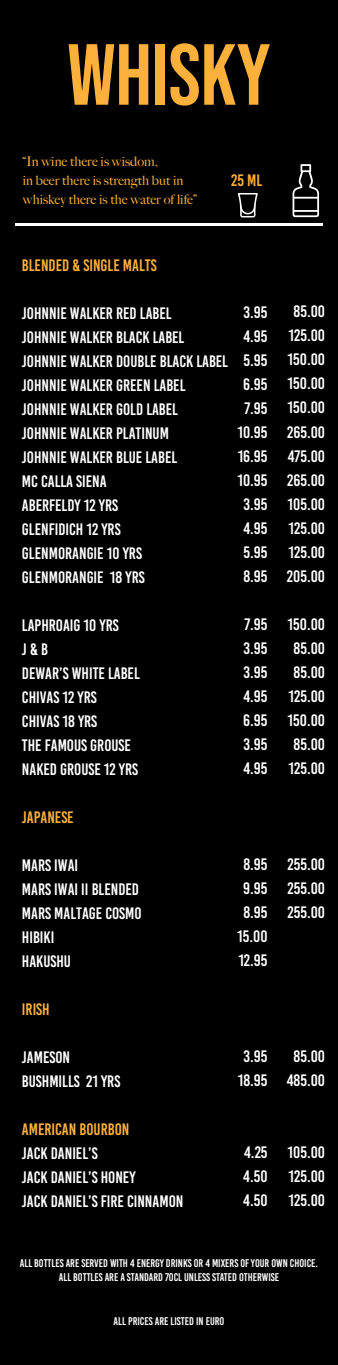
<style>
.page{position:relative;width:338px;height:1365px;background:#fff}
.page>*{position:absolute;margin:0;border:0;box-sizing:border-box;transform-origin:0 0}
.t1{font:86.46px "Bebas Neue";color:#fbb03b}
.t2{font:16.5px/24px "Bebas Kai";color:#fff;text-align:center}
.t3{font:16.5px "Bebas Kai";color:#fbb03b}
.t4{font:500 13.29px/19.3px "Big Caslon";color:#fbb03b}
.t5{font:11.1px/13.3px "Bebas Kai";color:#fff;text-align:center}
</style>
<div class="page">
<div style="left:0;top:0;width:337px;height:1364px;background:#000"></div>
<svg style="left:237px;top:193px;width:20px;height:24px"></svg>
<hr style="left:15px;top:224px;width:307px;height:2px;background:#fff">
<svg style="left:292px;top:164px;width:27px;height:53px"></svg>
<h1 class="t1" style="left:67px;top:26px;width:205px">WHISKY</h1>
<h1 class="t1" style="left:112px;top:58px;width:118px">RUM</h1>
<p class="t4" style="left:23px;top:151px;width:175px">“In wine there is wisdom,<br>in beer there is strength but in whiskey there is the water of life”</p>
<p class="t3" style="left:231px;top:171px;width:33px">25 ML</p>
<p class="t3" style="left:22px;top:256px;width:136px">BLENDED &amp; SINGLE MALTS</p>
<p class="t2" style="left:22px;top:301px;width:207px;text-align:left">JOHNNIE WALKER RED LABEL<br>JOHNNIE WALKER BLACK LABEL<br>JOHNNIE WALKER DOUBLE BLACK LABEL<br>JOHNNIE WALKER GREEN LABEL<br>JOHNNIE WALKER GOLD LABEL<br>JOHNNIE WALKER PLATINUM<br>JOHNNIE WALKER BLUE LABEL<br>MC CALLA SIENA<br>ABERFELDY 12 YRS<br>GLENFIDICH 12 YRS<br>GLENMORANGIE 10 YRS<br>GLENMORANGIE 18 YRS</p>
<p class="t2" style="left:22px;top:613px;width:119px;text-align:left">LAPHROAIG 10 YRS<br>J &amp; B<br>DEWAR’S WHITE LABEL<br>CHIVAS 12 YRS<br>CHIVAS 18 YRS<br>THE FAMOUS GROUSE<br>NAKED GROUSE 12 YRS</p>
<p class="t3" style="left:22px;top:808px;width:53px">JAPANESE</p>
<p class="t2" style="left:22px;top:853px;width:121px;text-align:left">MARS IWAI<br>MARS IWAI II BLENDED<br>MARS MALTAGE COSMO<br>HIBIKI<br>HAKUSHU</p>
<p class="t3" style="left:22px;top:1000px;width:29px">IRISH</p>
<p class="t2" style="left:22px;top:1045px;width:100px;text-align:left">JAMESON<br>BUSHMILLS 21 YRS</p>
<p class="t3" style="left:22px;top:1120px;width:109px">AMERICAN BOURBON</p>
<p class="t2" style="left:22px;top:1141px;width:163px;text-align:left">JACK DANIEL’S<br>JACK DANIEL’S HONEY<br>JACK DANIEL’S FIRE CINNAMON</p>
<p class="t2" style="left:237px;top:300px;width:32px">3.95<br>4.95<br>5.95<br>6.95<br>7.95<br>10.95<br>16.95<br>10.95<br>3.95<br>4.95<br>5.95<br>8.95</p>
<p class="t2" style="left:243px;top:612px;width:26px;text-align:justify">7.95<br>3.95<br>3.95<br>4.95<br>6.95<br>3.95<br>4.95</p>
<p class="t2" style="left:237px;top:852px;width:32px">8.95<br>9.95<br>8.95<br>15.00<br>12.95</p>
<p class="t2" style="left:238px;top:1044px;width:31px">3.95<br>18.95</p>
<p class="t2" style="left:243px;top:1140px;width:26px;text-align:justify">4.25<br>4.50<br>4.50</p>
<p class="t2" style="left:287px;top:300px;width:40px">85.00<br>125.00<br>150.00<br>150.00<br>150.00<br>265.00<br>475.00<br>265.00<br>105.00<br>125.00<br>125.00<br>205.00</p>
<p class="t2" style="left:287px;top:612px;width:39px">150.00<br>85.00<br>85.00<br>125.00<br>150.00<br>85.00<br>125.00</p>
<p class="t2" style="left:287px;top:852px;width:39px;text-align:justify">255.00<br>255.00<br>255.00</p>
<p class="t2" style="left:286px;top:1044px;width:40px">85.00<br>485.00</p>
<p class="t2" style="left:287px;top:1140px;width:39px;text-align:justify">105.00<br>125.00<br>125.00</p>
<p class="t5" style="left:20px;top:1256px;width:299px">ALL BOTTLES ARE SERVED WITH 4 ENERGY DRINKS OR 4 MIXERS OF YOUR OWN CHOICE.<br>ALL BOTTLES ARE A STANDARD 70CL UNLESS STATED OTHERWISE</p>
<p class="t5" style="left:113px;top:1314px;width:112px">ALL PRICES ARE LISTED IN EURO</p>
</div>
